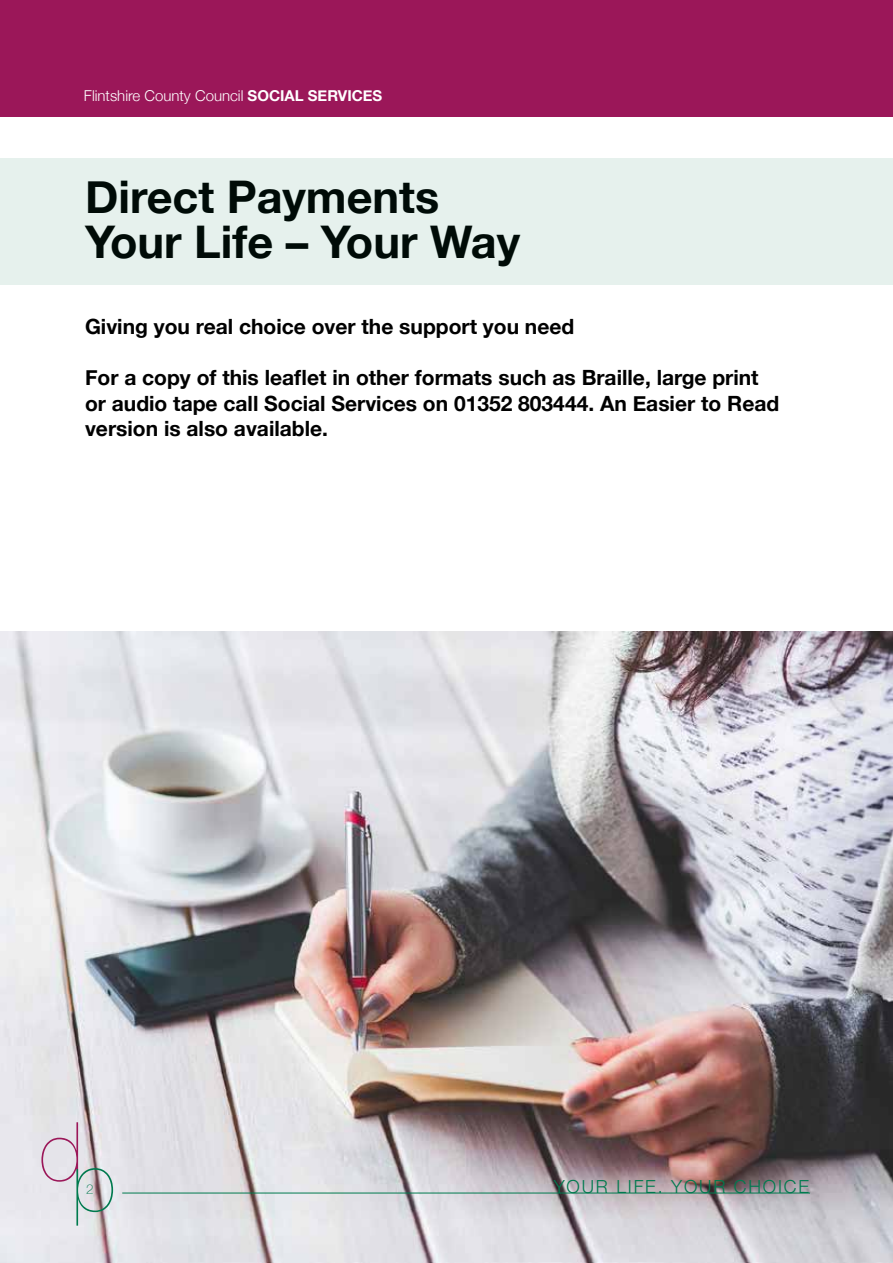
<style>
.page{position:relative;width:893px;height:1263px;background:#fff}
.page>*{position:absolute;margin:0;border:0;box-sizing:border-box;transform-origin:0 0}
.t1{font:700 45px/45px "Helvetica Neue";color:#000}
.t2{font:700 21px/25.5px "Helvetica Neue";color:#000}
.t3{font:300 18px "Helvetica Neue";letter-spacing:.1em;color:#007a4e}
.t4{font:300 16.5px "Helvetica Neue";letter-spacing:.1em;color:#007a4e}
.t5{font:300 15px "Helvetica Neue";color:#fff}
.t6{font:100 13.5px "Helvetica Neue";color:#007a4e}
.s1{font-weight:700}
</style>
<div class="page">
<div style="left:1px;top:0;width:892px;height:117px;background:#9b1759"></div>
<img style="left:0;top:631px;width:893px;height:632px">
<svg style="left:40px;top:1121px;width:73px;height:104px;background:#d4d0d6"></svg>
<hr style="left:122px;top:1193px;width:688px;height:1px;background:#007a4e">
<div style="left:0;top:158px;width:893px;height:127px;background:#e6f1ed"></div>
<p class="t5" style="left:84px;top:83px;width:300px">Flintshire County Council <span class="s1">SOCIAL SERVICES</span></p>
<h1 class="t1" style="left:85px;top:176px;width:437px">Direct Payments<br>Your Life – Your Way</h1>
<p class="t2" style="left:85px;top:315px;width:491px">Giving you real choice over the support you need</p>
<p class="t2" style="left:85px;top:366px;width:696px">For a copy of this leaflet in other formats such as Braille, large print or audio tape call Social Services on 01352 803444. An Easier to Read version is also available.</p>
<p class="t6" style="left:86px;top:1179px;width:9px">2</p>
<p class="t3" style="left:554px;top:1172px;width:257px">YOUR LIFE. YOUR CHOICE</p>
<p class="t4" style="left:574px;top:1175px;width:235px">YOUR LIFE. YOUR CHOICE</p>
</div>
